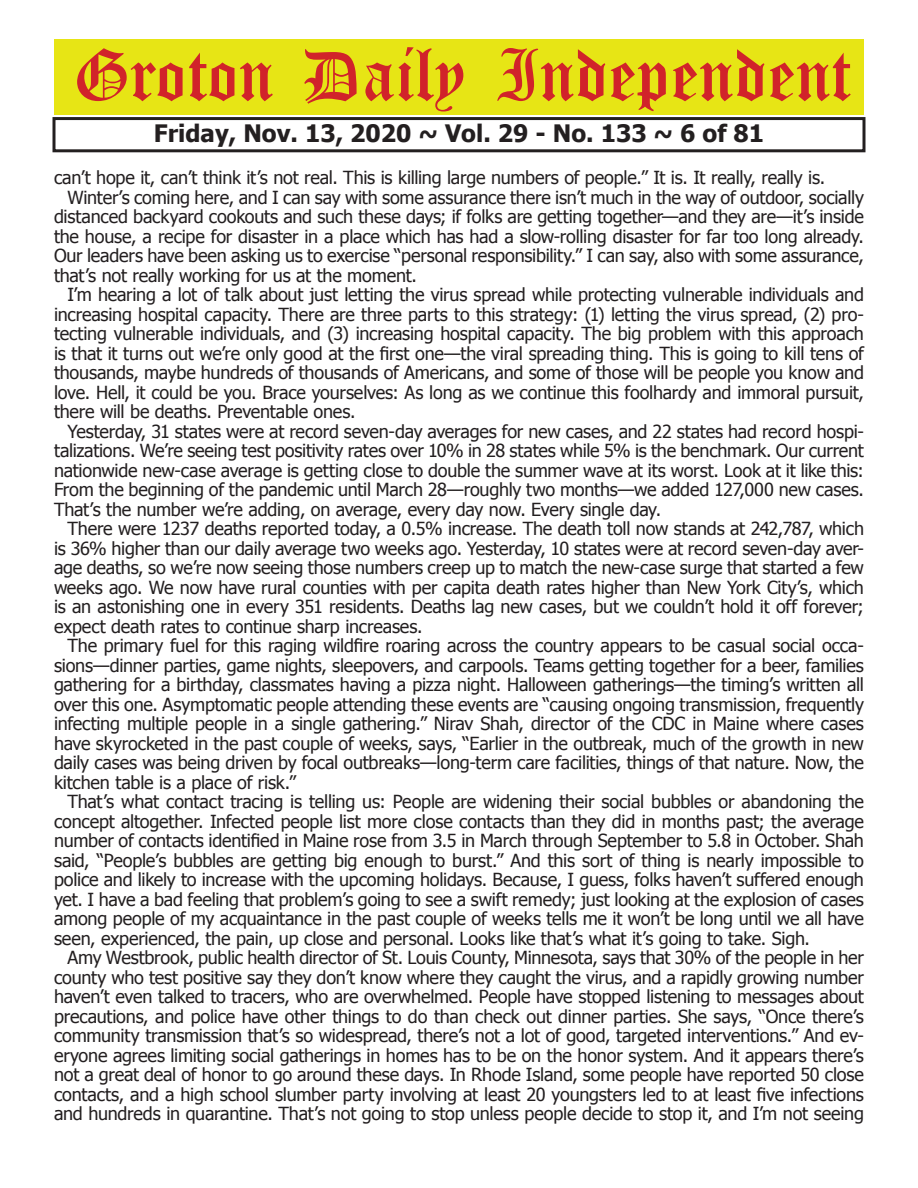
<style>
.page{position:relative;width:918px;height:1188px;background:#fff}
.page>*{position:absolute;margin:0;border:0;box-sizing:border-box;transform-origin:0 0}
.t1{font:54px "Old English Five";color:#d1232a}
.t2{font:700 24px "Tahoma";color:#231f20}
.t3{font:18px "Tahoma";letter-spacing:-.01em;color:#231f20}
</style>
<div class="page">
<div style="left:52px;top:117px;width:814px;height:35px;border:3px solid #231f20"></div>
<div style="left:54px;top:40px;width:810px;height:75px;background:#e7e515"></div>
<h1 class="t1" style="left:73px;top:50px;width:779px">Groton Daily Independent</h1>
<h2 class="t2" style="left:154px;top:116px;width:612px">Friday, Nov. 13, 2020 ~ Vol. 29 - No. 133 ~ 6 of 81</h2>
<p class="t3" style="left:54px;top:166px;width:773px">can’t hope it, can’t think it’s not real. This is killing large numbers of people.” It is. It really, really is.</p>
<p class="t3" style="left:68px;top:185px;width:798px">Winter’s coming here, and I can say with some assurance there isn’t much in the way of outdoor, socially</p>
<p class="t3" style="left:54px;top:205px;width:811px">distanced backyard cookouts and such these days; if folks are getting together—and they are—it’s inside</p>
<p class="t3" style="left:54px;top:224px;width:812px">the house, a recipe for disaster in a place which has had a slow-rolling disaster for far too long already.</p>
<p class="t3" style="left:54px;top:244px;width:811px">Our leaders have been asking us to exercise “personal responsibility.” I can say, also with some assurance,</p>
<p class="t3" style="left:54px;top:263px;width:364px">that’s not really working for us at the moment.</p>
<p class="t3" style="left:68px;top:283px;width:798px">I’m hearing a lot of talk about just letting the virus spread while protecting vulnerable individuals and</p>
<p class="t3" style="left:54px;top:302px;width:812px">increasing hospital capacity. There are three parts to this strategy: (1) letting the virus spread, (2) pro-</p>
<p class="t3" style="left:54px;top:322px;width:812px">tecting vulnerable individuals, and (3) increasing hospital capacity. The big problem with this approach</p>
<p class="t3" style="left:54px;top:341px;width:811px">is that it turns out we’re only good at the first one—the viral spreading thing. This is going to kill tens of</p>
<p class="t3" style="left:54px;top:361px;width:812px">thousands, maybe hundreds of thousands of Americans, and some of those will be people you know and</p>
<p class="t3" style="left:54px;top:380px;width:811px">love. Hell, it could be you. Brace yourselves: As long as we continue this foolhardy and immoral pursuit,</p>
<p class="t3" style="left:54px;top:400px;width:303px">there will be deaths. Preventable ones.</p>
<p class="t3" style="left:68px;top:419px;width:798px">Yesterday, 31 states were at record seven-day averages for new cases, and 22 states had record hospi-</p>
<p class="t3" style="left:54px;top:439px;width:811px">talizations. We’re seeing test positivity rates over 10% in 28 states while 5% is the benchmark. Our current</p>
<p class="t3" style="left:54px;top:458px;width:811px">nationwide new-case average is getting close to double the summer wave at its worst. Look at it like this:</p>
<p class="t3" style="left:54px;top:478px;width:812px">From the beginning of the pandemic until March 28—roughly two months—we added 127,000 new cases.</p>
<p class="t3" style="left:54px;top:497px;width:609px">That’s the number we’re adding, on average, every day now. Every single day.</p>
<p class="t3" style="left:68px;top:517px;width:798px">There were 1237 deaths reported today, a 0.5% increase. The death toll now stands at 242,787, which</p>
<p class="t3" style="left:54px;top:536px;width:812px">is 36% higher than our daily average two weeks ago. Yesterday, 10 states were at record seven-day aver-</p>
<p class="t3" style="left:54px;top:556px;width:811px">age deaths, so we’re now seeing those numbers creep up to match the new-case surge that started a few</p>
<p class="t3" style="left:54px;top:575px;width:811px">weeks ago. We now have rural counties with per capita death rates higher than New York City’s, which</p>
<p class="t3" style="left:54px;top:595px;width:811px">is an astonishing one in every 351 residents. Deaths lag new cases, but we couldn’t hold it off forever;</p>
<p class="t3" style="left:54px;top:614px;width:370px">expect death rates to continue sharp increases.</p>
<p class="t3" style="left:68px;top:634px;width:798px">The primary fuel for this raging wildfire roaring across the country appears to be casual social occa-</p>
<p class="t3" style="left:54px;top:653px;width:811px">sions—dinner parties, game nights, sleepovers, and carpools. Teams getting together for a beer, families</p>
<p class="t3" style="left:54px;top:673px;width:812px">gathering for a birthday, classmates having a pizza night. Halloween gatherings—the timing’s written all</p>
<p class="t3" style="left:54px;top:692px;width:812px">over this one. Asymptomatic people attending these events are “causing ongoing transmission, frequently</p>
<p class="t3" style="left:54px;top:712px;width:811px">infecting multiple people in a single gathering.” Nirav Shah, director of the CDC in Maine where cases</p>
<p class="t3" style="left:54px;top:731px;width:811px">have skyrocketed in the past couple of weeks, says, “Earlier in the outbreak, much of the growth in new</p>
<p class="t3" style="left:54px;top:751px;width:811px">daily cases was being driven by focal outbreaks—long-term care facilities, things of that nature. Now, the</p>
<p class="t3" style="left:54px;top:770px;width:244px">kitchen table is a place of risk.”</p>
<p class="t3" style="left:68px;top:790px;width:798px">That’s what contact tracing is telling us: People are widening their social bubbles or abandoning the</p>
<p class="t3" style="left:54px;top:809px;width:811px">concept altogether. Infected people list more close contacts than they did in months past; the average</p>
<p class="t3" style="left:54px;top:829px;width:811px">number of contacts identified in Maine rose from 3.5 in March through September to 5.8 in October. Shah</p>
<p class="t3" style="left:54px;top:848px;width:811px">said, “People’s bubbles are getting big enough to burst.” And this sort of thing is nearly impossible to</p>
<p class="t3" style="left:54px;top:868px;width:812px">police and likely to increase with the upcoming holidays. Because, I guess, folks haven’t suffered enough</p>
<p class="t3" style="left:54px;top:887px;width:811px">yet. I have a bad feeling that problem’s going to see a swift remedy; just looking at the explosion of cases</p>
<p class="t3" style="left:54px;top:907px;width:811px">among people of my acquaintance in the past couple of weeks tells me it won’t be long until we all have</p>
<p class="t3" style="left:54px;top:926px;width:757px">seen, experienced, the pain, up close and personal. Looks like that’s what it’s going to take. Sigh.</p>
<p class="t3" style="left:68px;top:946px;width:798px">Amy Westbrook, public health director of St. Louis County, Minnesota, says that 30% of the people in her</p>
<p class="t3" style="left:54px;top:965px;width:811px">county who test positive say they don’t know where they caught the virus, and a rapidly growing number</p>
<p class="t3" style="left:54px;top:985px;width:811px">haven’t even talked to tracers, who are overwhelmed. People have stopped listening to messages about</p>
<p class="t3" style="left:54px;top:1004px;width:811px">precautions, and police have other things to do than check out dinner parties. She says, “Once there’s</p>
<p class="t3" style="left:54px;top:1024px;width:812px">community transmission that’s so widespread, there’s not a lot of good, targeted interventions.” And ev-</p>
<p class="t3" style="left:54px;top:1043px;width:811px">eryone agrees limiting social gatherings in homes has to be on the honor system. And it appears there’s</p>
<p class="t3" style="left:54px;top:1063px;width:811px">not a great deal of honor to go around these days. In Rhode Island, some people have reported 50 close</p>
<p class="t3" style="left:54px;top:1082px;width:811px">contacts, and a high school slumber party involving at least 20 youngsters led to at least five infections</p>
<p class="t3" style="left:54px;top:1102px;width:812px">and hundreds in quarantine. That’s not going to stop unless people decide to stop it, and I’m not seeing</p>
</div>
